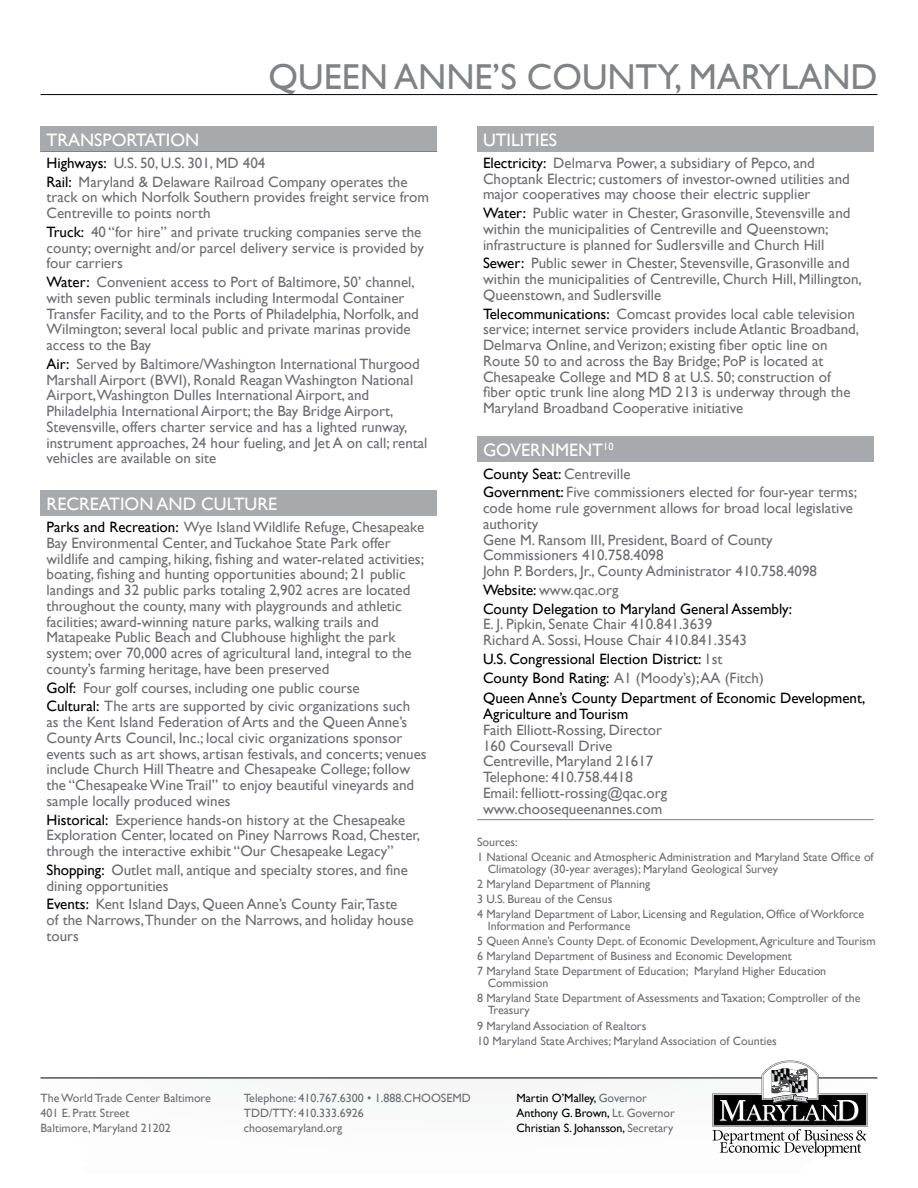
<style>
.page{position:relative;width:918px;height:1188px;background:#fff}
.page>*{position:absolute;margin:0;border:0;box-sizing:border-box;transform-origin:0 0}
.t1{font:36px "Gill Sans";color:#808285}
.t2{font:18px "Gill Sans";color:#fff}
.t3{font:15px/15.8px "Gill Sans";color:#6d6e71}
.t4{font:15px/18.8px "Gill Sans";color:#000}
.t5{font:12px/15px "Gill Sans";color:#6d6e71}
.t6{font:12px/15px "Gill Sans";color:#000}
.t7{font:10.5px "Gill Sans";color:#fff}
.s1{color:#000}
.s2{color:#6d6e71}
</style>
<div class="page">
<hr style="left:40px;top:94px;width:838px;height:1px;background:#000">
<hr style="left:40px;top:1078px;width:838px;height:1px;background:#000">
<div style="left:713px;top:1094px;width:154px;height:32px;background:#000"></div>
<div style="left:713px;top:1094px;width:154px;height:32px;border:1px solid #e1e2e3"></div>
<svg style="left:720px;top:1060px;width:139px;height:62px"></svg>
<svg style="left:713px;top:1129px;width:154px;height:27px"></svg>
<div style="left:40px;top:126px;width:397px;height:26px;background:#a7a9ac"></div>
<hr style="left:40px;top:151px;width:397px;height:1px;background:#808285">
<div style="left:40px;top:490px;width:397px;height:26px;background:#a7a9ac"></div>
<div style="left:477px;top:437px;width:397px;height:25px;background:#a7a9ac"></div>
<hr style="left:477px;top:819px;width:397px;height:1px;background:#808285">
<div style="left:477px;top:126px;width:397px;height:26px;background:#a7a9ac"></div>
<h1 class="t1" style="left:269px;top:56px;width:610px">QUEEN ANNE’S COUNTY, MARYLAND</h1>
<p class="t2" style="left:46px;top:129px;width:12px">transportation</p>
<p class="t3" style="left:46px;top:154px;width:363px;line-height:18.8px"><span class="s1">Highways:</span> U.S. 50, U.S. 301, MD 404<br><span class="s1">Rail:</span> Maryland &amp; Delaware Railroad Company operates the</p>
<p class="t3" style="left:46px;top:190px;width:384px">track on which Norfolk Southern provides freight service from<br>Centreville to points north</p>
<p class="t3" style="left:46px;top:224px;width:379px"><span class="s1">Truck:</span> 40 “for hire” and private trucking companies serve the county; overnight and/or parcel delivery service is provided by four carriers</p>
<p class="t3" style="left:46px;top:274px;width:374px"><span class="s1">Water:</span> Convenient access to Port of Baltimore, 50’ channel, with seven public terminals including Intermodal Container Transfer Facility, and to the Ports of Philadelphia, Norfolk, and Wilmington; several local public and private marinas provide access to the Bay</p>
<p class="t3" style="left:46px;top:356px;width:383px"><span class="s1">Air:</span> Served by Baltimore/Washington International Thurgood Marshall Airport (BWI), Ronald Reagan Washington National Airport,Washington Dulles International Airport, and Philadelphia International Airport; the Bay Bridge Airport, Stevensville, offers charter service and has a lighted runway, instrument approaches, 24 hour fueling, and Jet A on call; rental vehicles are available on site</p>
<p class="t2" style="left:46px;top:493px;width:23px">Recreation</p>
<p class="t2" style="left:157px;top:493px;width:14px">and</p>
<p class="t2" style="left:201px;top:493px;width:25px">Culture</p>
<p class="t3" style="left:46px;top:520px;width:379px"><span class="s1">Parks and Recreation:</span> Wye Island Wildlife Refuge, Chesapeake Bay Environmental Center, and Tuckahoe State Park offer wildlife and camping, hiking, fishing and water-related activities; boating, fishing and hunting opportunities abound; 21 public landings and 32 public parks totaling 2,902 acres are located throughout the county, many with playgrounds and athletic facilities; award-winning nature parks, walking trails and Matapeake Public Beach and Clubhouse highlight the park system; over 70,000 acres of agricultural land, integral to the county’s farming heritage, have been preserved</p>
<p class="t3" style="left:46px;top:679px;width:365px;line-height:18.8px"><span class="s1">Golf:</span> Four golf courses, including one public course<br><span class="s1">Cultural:</span> The arts are supported by civic organizations such</p>
<p class="t3" style="left:46px;top:715px;width:382px">as the Kent Island Federation of Arts and the Queen Anne’s County Arts Council, Inc.; local civic organizations sponsor events such as art shows, artisan festivals, and concerts; venues include Church Hill Theatre and Chesapeake College; follow the “Chesapeake Wine Trail” to enjoy beautiful vineyards and sample locally produced wines</p>
<p class="t3" style="left:46px;top:812px;width:375px"><span class="s1">Historical:</span> Experience hands-on history at the Chesapeake<br>Exploration Center, located on Piney Narrows Road, Chester, through the interactive exhibit “Our Chesapeake Legacy”</p>
<p class="t3" style="left:46px;top:862px;width:363px"><span class="s1">Shopping:</span> Outlet mall, antique and specialty stores, and fine dining opportunities</p>
<p class="t3" style="left:46px;top:897px;width:369px"><span class="s1">Events:</span> Kent Island Days, Queen Anne’s County Fair,Taste<br>of the Narrows,Thunder on the Narrows, and holiday house tours</p>
<p class="t2" style="left:483px;top:129px;width:22px">Utilities</p>
<p class="t3" style="left:483px;top:155px;width:368px"><span class="s1">Electricity:</span> Delmarva Power, a subsidiary of Pepco, and<br>Choptank Electric; customers of investor-owned utilities and major cooperatives may choose their electric supplier</p>
<p class="t3" style="left:483px;top:205px;width:369px"><span class="s1">Water:</span> Public water in Chester, Grasonville, Stevensville and within the municipalities of Centreville and Queenstown; infrastructure is planned for Sudlersville and Church Hill</p>
<p class="t3" style="left:483px;top:256px;width:380px"><span class="s1">Sewer:</span> Public sewer in Chester, Stevensville, Grasonville and within the municipalities of Centreville, Church Hill, Millington,<br>Queenstown, and Sudlersville</p>
<p class="t3" style="left:483px;top:306px;width:378px"><span class="s1">Telecommunications:</span> Comcast provides local cable television service; internet service providers include Atlantic Broadband, Delmarva Online, and Verizon; existing fiber optic line on Route 50 to and across the Bay Bridge; PoP is located at Chesapeake College and MD 8 at U.S. 50; construction of fiber optic trunk line along MD 213 is underway through the Maryland Broadband Cooperative initiative</p>
<p class="t2" style="left:483px;top:440px;width:27px">Government</p>
<p class="t7" style="left:603px;top:441px;width:12px">10</p>
<p class="t3" style="left:483px;top:464px;width:376px;line-height:18.8px"><span class="s1">County Seat:</span> Centreville<br><span class="s1">Government:</span> Five commissioners elected for four-year terms;</p>
<p class="t3" style="left:483px;top:500px;width:372px">code home rule government allows for broad local legislative authority<br>Gene M. Ransom III, President, Board of County Commissioners 410.758.4098<br>John P. Borders, Jr., County Administrator 410.758.4098</p>
<p class="t4" style="left:483px;top:581px;width:311px">Website: <span class="s2">www.qac.org<br></span>County Delegation to Maryland General Assembly:</p>
<p class="t3" style="left:483px;top:617px;width:266px">E. J. Pipkin, Senate Chair 410.841.3639<br>Richard A. Sossi, House Chair 410.841.3543</p>
<p class="t4" style="left:483px;top:650px;width:282px">U.S. Congressional Election District: <span class="s2">1st<br></span>County Bond Rating: <span class="s2">A1 (Moody’s); AA (Fitch)</span></p>
<p class="t4" style="left:483px;top:691px;width:384px;line-height:15.8px">Queen Anne’s County Department of Economic Development,<br>Agriculture and Tourism</p>
<p class="t3" style="left:483px;top:722px;width:186px">Faith Elliott-Rossing, Director<br>160 Coursevall Drive<br>Centreville, Maryland 21617<br>Telephone: 410.758.4418<br>Email: felliott-rossing@qac.org www.choosequeenannes.com</p>
<p class="t5" style="left:477px;top:834px;width:398px">Sources:<br>1 National Oceanic and Atmospheric Administration and Maryland State Office of</p>
<p class="t5" style="left:477px;top:861px;width:389px;text-indent:11px">Climatology (30-year averages); Maryland Geological Survey<br>2 Maryland Department of Planning<br>3 U.S. Bureau of the Census<br>4 Maryland Department of Labor, Licensing and Regulation, Office of Workforce</p>
<p class="t5" style="left:477px;top:918px;width:400px;text-indent:11px">Information and Performance<br>5 Queen Anne’s County Dept. of Economic Development, Agriculture and Tourism 6 Maryland Department of Business and Economic Development<br>7 Maryland State Department of Education; Maryland Higher Education</p>
<p class="t5" style="left:477px;top:975px;width:385px;text-indent:11px">Commission<br>8 Maryland State Department of Assessments and Taxation; Comptroller of the</p>
<p class="t5" style="left:477px;top:1001px;width:171px;line-height:16.5px;text-indent:11px">Treasury<br>9 Maryland Association of Realtors</p>
<p class="t5" style="left:477px;top:1034px;width:301px">10 Maryland State Archives; Maryland Association of Counties</p>
<p class="t5" style="left:40px;top:1091px;width:172px">The World Trade Center Baltimore<br>401 E. Pratt Street<br>Baltimore, Maryland 21202</p>
<p class="t5" style="left:244px;top:1091px;width:229px">Telephone: 410.767.6300 • 1.888.CHOOSEMD<br>TDD/TTY: 410.333.6926<br>choosemaryland.org</p>
<p class="t6" style="left:516px;top:1091px;width:160px">Martin O’Malley, <span class="s2">Governor<br></span>Anthony G. Brown, <span class="s2">Lt. Governor<br></span>Christian S. Johansson, <span class="s2">Secretary</span></p>
</div>
